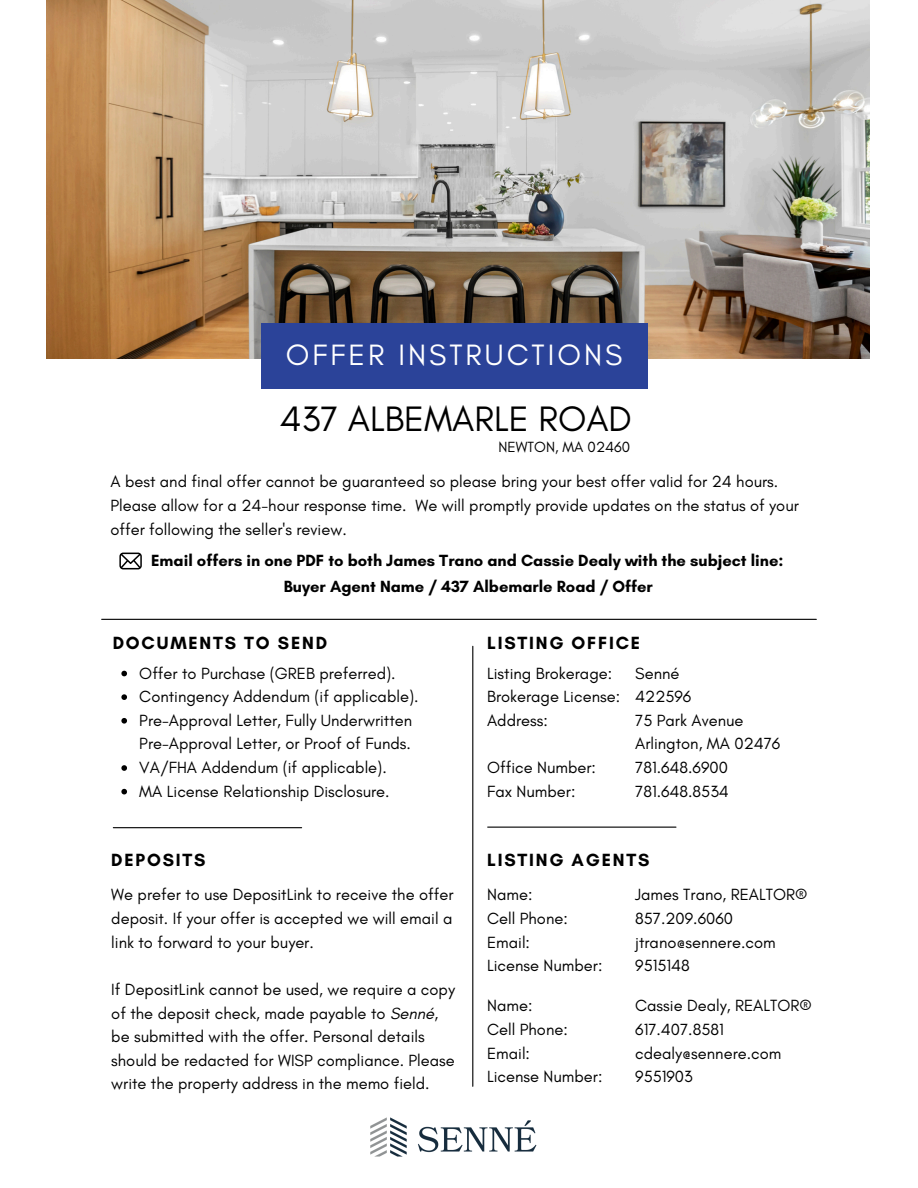
<style>
.page{position:relative;width:918px;height:1188px;background:#fff}
.page>*{position:absolute;margin:0;border:0;box-sizing:border-box;transform-origin:0 0}
.t1{font:36px "Glacial Indifference";color:#000}
.t2{font:30px "Glacial Indifference";letter-spacing:.1em;color:#fff}
.t3{font:700 18px "Glacial Indifference";letter-spacing:.1em;color:#000}
.t4{font:16.5px/23.7px "Glacial Indifference";color:#000}
.t5{font:700 16.5px "Glacial Indifference";color:#000}
.t6{font:15px "Glacial Indifference";color:#000}
.s1{font-style:italic}
</style>
<div class="page">
<img style="left:47px;top:0;width:822px;height:359px">
<hr style="left:102px;top:619px;width:714px;height:1px;background:#000">
<hr style="left:472px;top:646px;width:1px;height:440px;background:#000">
<hr style="left:113px;top:827px;width:189px;height:1px;background:#000">
<hr style="left:488px;top:827px;width:188px;height:1px;background:#000">
<img style="left:370px;top:1117px;width:167px;height:40px">
<svg style="left:119px;top:553px;width:23px;height:16px"></svg>
<svg style="left:121px;top:671px;width:6px;height:5px"></svg>
<svg style="left:121px;top:694px;width:6px;height:6px"></svg>
<svg style="left:121px;top:718px;width:6px;height:6px"></svg>
<svg style="left:121px;top:765px;width:6px;height:6px"></svg>
<svg style="left:121px;top:789px;width:6px;height:5px"></svg>
<div style="left:261px;top:323px;width:386px;height:65px;background:#2b4399"></div>
<p class="t2" style="left:286px;top:336px;width:338px">OFFER INSTRUCTIONS</p>
<p class="t1" style="left:280px;top:397px;width:354px">437 ALBEMARLE ROAD</p>
<p class="t6" style="left:499px;top:438px;width:133px">NEWTON, MA 02460</p>
<p class="t4" style="left:110px;top:470px;width:690px">A best and final offer cannot be guaranteed so please bring your best offer valid for 24 hours.<br>Please allow for a 24-hour response time. We will promptly provide updates on the status of your offer following the seller's review.</p>
<p class="t5" style="left:151px;top:551px;width:634px">Email offers in one PDF to both James Trano and Cassie Dealy with the subject line:</p>
<p class="t5" style="left:284px;top:576px;width:371px">Buyer Agent Name / 437 Albemarle Road / Offer</p>
<p class="t3" style="left:113px;top:632px;width:216px">DOCUMENTS TO SEND</p>
<h2 class="t3" style="left:487px;top:632px;width:155px">LISTING OFFICE</h2>
<p class="t4" style="left:139px;top:661px;width:258px">Offer to Purchase (GREB preferred).</p>
<h3 class="t4" style="left:139px;top:685px;width:281px">Contingency Addendum (if applicable).</h3>
<h5 class="t4" style="left:139px;top:708px;width:274px">Pre-Approval Letter, Fully Underwritten<br>Pre-Approval Letter, or Proof of Funds.</h5>
<h5 class="t4" style="left:139px;top:755px;width:249px">VA/FHA Addendum (if applicable).</h5>
<p class="t4" style="left:139px;top:779px;width:252px">MA License Relationship Disclosure.</p>
<h3 class="t4" style="left:487px;top:661px;width:134px">Listing Brokerage:<br>Brokerage License:<br>Address:</h3>
<p class="t4" style="left:487px;top:755px;width:110px">Office Number:</p>
<p class="t4" style="left:487px;top:779px;width:90px">Fax Number:</p>
<p class="t4" style="left:635px;top:661px;width:147px">Senné<br>422596<br>75 Park Avenue<br>Arlington, MA 02476<br>781.648.6900<br>781.648.8534</p>
<p class="t3" style="left:111px;top:849px;width:96px">DEPOSITS</p>
<h1 class="t3" style="left:487px;top:849px;width:164px">LISTING AGENTS</h1>
<p class="t4" style="left:111px;top:883px;width:344px;text-align:justify">We prefer to use DepositLink to receive the offer deposit. If your offer is accepted we will email a link to forward to your buyer.</p>
<h3 class="t4" style="left:111px;top:977px;width:345px">If DepositLink cannot be used, we require a copy of the deposit check, made payable to <span class="s1">Senné</span>, be submitted with the offer. Personal details should be redacted for WISP compliance. Please write the property address in the memo field.</h3>
<h3 class="t4" style="left:487px;top:883px;width:117px">Name:<br>Cell Phone:<br>Email:<br>License Number:</h3>
<p class="t4" style="left:487px;top:994px;width:117px">Name:<br>Cell Phone:<br>Email:<br>License Number:</p>
<p class="t4" style="left:635px;top:883px;width:174px">James Trano, REALTOR®<br>857.209.6060 jtrano@sennere.com<br>9515148</p>
<p class="t4" style="left:635px;top:994px;width:178px">Cassie Dealy, REALTOR®<br>617.407.8581 cdealy@sennere.com<br>9551903</p>
</div>
